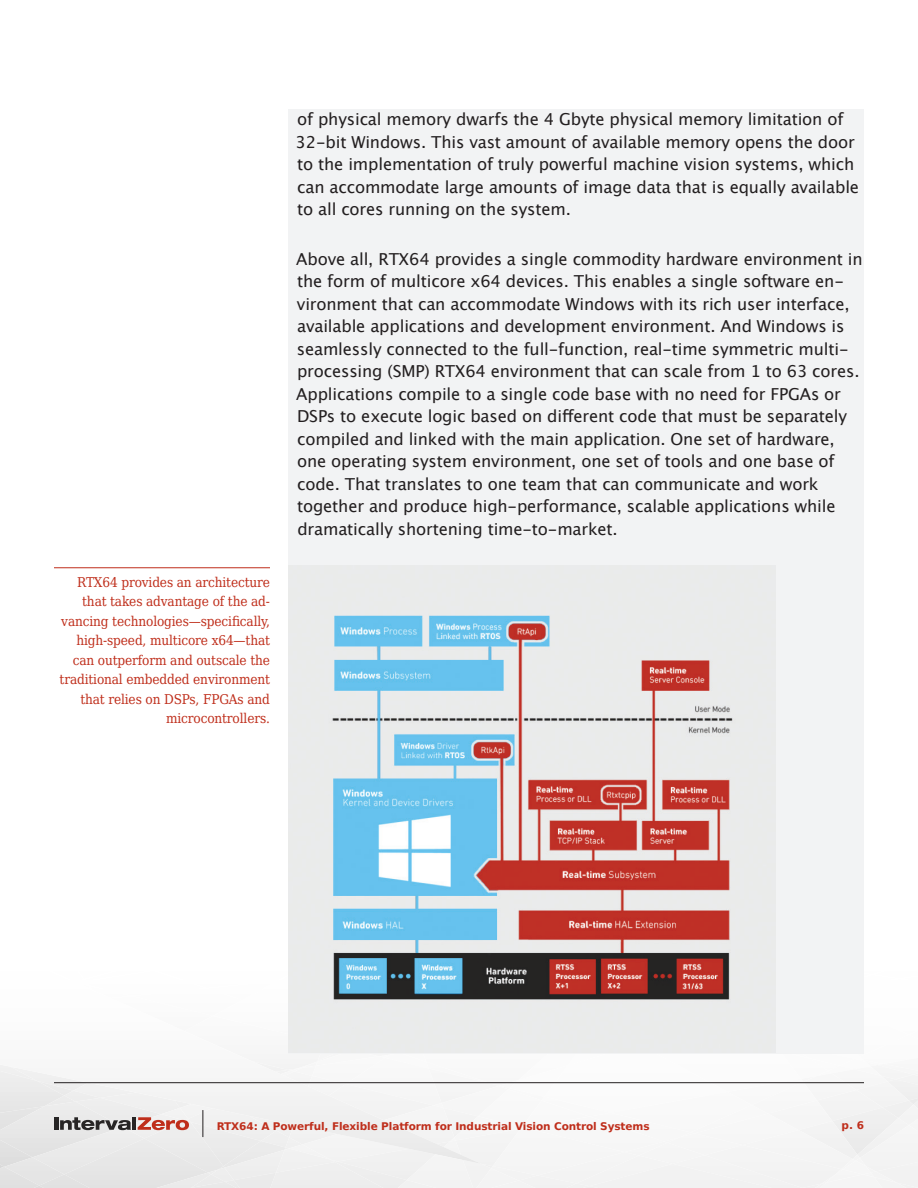
<style>
.page{position:relative;width:918px;height:1188px;background:#fff}
.page>*{position:absolute;margin:0;border:0;box-sizing:border-box;transform-origin:0 0}
.Body_Copy{font:16.5px/22.5px "Lucida Grande";letter-spacing:-.01em;color:#231f20}
.Body_Copy-2{font:13.5px/19.5px "DejaVu Serif Condensed";letter-spacing:-.01em;color:#bf2e1b;text-align:right}
.t1{font:700 10.5px "DejaVu Sans";letter-spacing:-.01em;color:#bf2e1b}
</style>
<div class="page">
<svg style="left:0;top:1059px;width:918px;height:129px"></svg>
<div style="left:288px;top:109px;width:576px;height:945px;background:#f2f3f4"></div>
<hr style="left:54px;top:567px;width:216px;height:1px;background:#bf2e1b">
<img style="left:329px;top:614px;width:407px;height:389px">
<p class="Body_Copy-2" style="left:60px;top:571px;width:212px">RTX64 provides an architecture that takes advantage of the ad&shy;vancing technologies—specifically, high-speed, multicore x64—that can outperform and outscale the traditional embedded environment that relies on DSPs, FPGAs and microcontrollers.</p>
<p class="Body_Copy" style="left:296px;top:108px;width:565px">of physical memory dwarfs the 4 Gbyte physical memory limitation of 32-bit Windows. This vast amount of available memory opens the door to the implementation of truly powerful machine vision systems, which can accommodate large amounts of image data that is equally available to all cores running on the system.</p>
<p class="Body_Copy" style="left:296px;top:248px;width:568px">Above all, RTX64 provides a single commodity hardware environment in the form of multicore x64 devices. This enables a single software en&shy;vironment that can accommodate Windows with its rich user interface, available applications and development environment. And Windows is seamlessly connected to the full-function, real-time symmetric multi&shy;processing (SMP) RTX64 environment that can scale from 1 to 63 cores.<br>Applications compile to a single code base with no need for FPGAs or DSPs to execute logic based on different code that must be separately compiled and linked with the main application. One set of hardware, one operating system environment, one set of tools and one base of code. That translates to one team that can communicate and work together and produce high-performance, scalable applications while dramatically shortening time-to-market.</p>
<p class="t1" style="left:217px;top:1118px;width:434px">RTX64: A Powerful, Flexible Platform for Industrial Vision Control Systems</p>
<p class="t1" style="left:842px;top:1117px;width:24px">p. 6</p>
</div>
